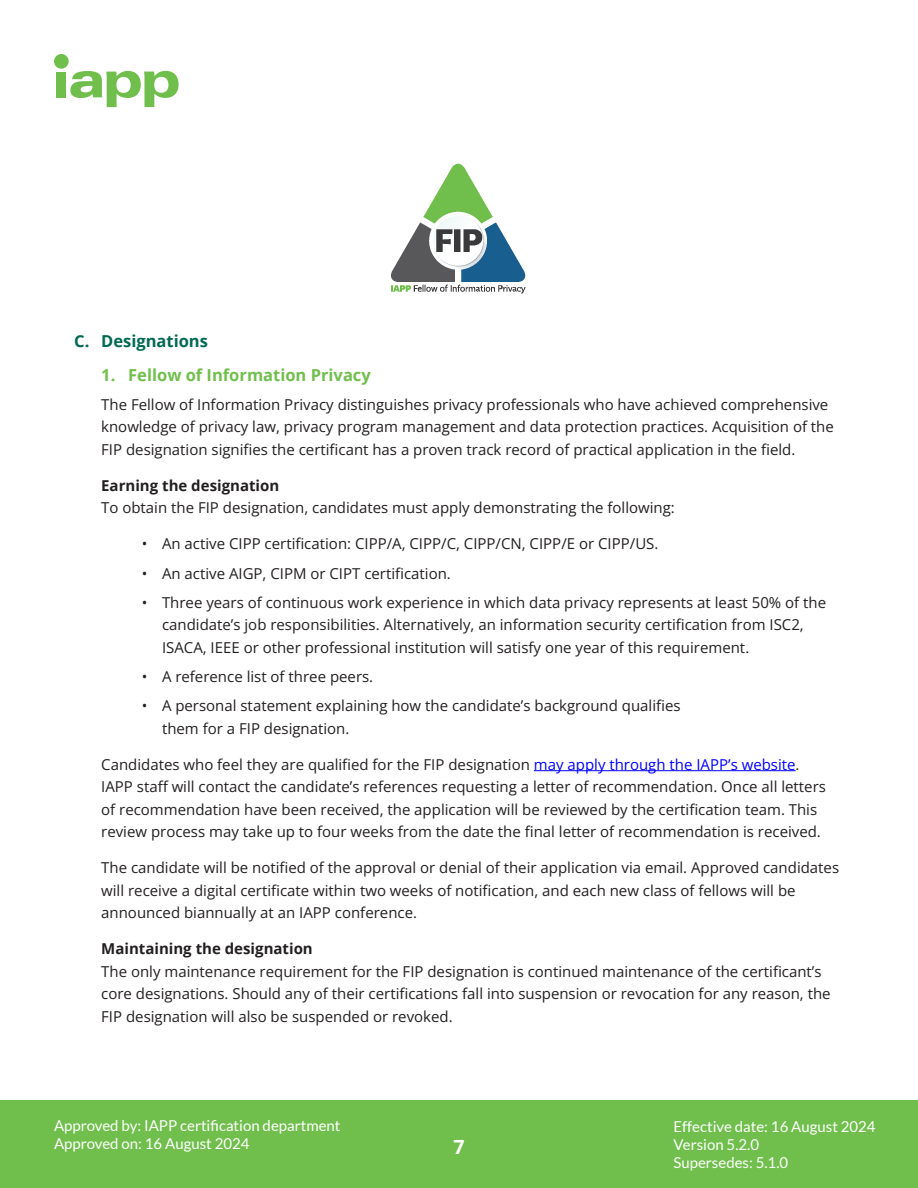
<style>
.page{position:relative;width:918px;height:1188px;background:#fff}
.page>*{position:absolute;margin:0;border:0;box-sizing:border-box;transform-origin:0 0}
.t1{font:700 19.5px "Open Sans";color:#fff}
.t2{font:700 16.5px "Open Sans";color:#70bf4c}
.t3{font:700 16.5px "Open Sans";color:#006954}
.Body_Copy{font:15px/22.5px "Open Sans";color:#231f20}
.t4{font:15px/18px "Lato";color:#fff}
.Bold_body_copy{font:700 15px "Open Sans";color:#231f20}
.s1{color:#00f}
</style>
<div class="page">
<div style="left:0;top:1100px;width:918px;height:88px;background:#70bf4c"></div>
<div style="left:57px;top:72px;width:9px;height:25px;background:#70bf4c"></div>
<div style="left:54px;top:54px;width:15px;height:15px;background:#70bf4c;border-radius:50%"></div>
<svg style="left:70px;top:71px;width:109px;height:36px"></svg>
<hr style="left:534px;top:770px;width:262px;height:1px;background:#00f">
<img style="left:391px;top:163px;width:135px;height:131px">
<p class="t3" style="left:74px;top:330px;width:135px">C. Designations</p>
<p class="t2" style="left:101px;top:363px;width:271px">1. Fellow of Information Privacy</p>
<p class="Body_Copy" style="left:101px;top:393px;width:734px">The Fellow of Information Privacy distinguishes privacy professionals who have achieved comprehensive knowledge of privacy law, privacy program management and data protection practices. Acquisition of the<br>FIP designation signifies the certificant has a proven track record of practical application in the field.</p>
<p class="Bold_body_copy" style="left:101px;top:475px;width:180px">Earning the designation</p>
<p class="Body_Copy" style="left:101px;top:496px;width:575px">To obtain the FIP designation, candidates must apply demonstrating the following:</p>
<p class="Body_Copy" style="left:142px;top:532px;width:518px">• An active CIPP certification: CIPP/A, CIPP/C, CIPP/CN, CIPP/E or CIPP/US.</p>
<p class="Body_Copy" style="left:142px;top:562px;width:311px">• An active AIGP, CIPM or CIPT certification.</p>
<p class="Body_Copy" style="left:162px;top:591px;width:666px;text-indent:-20px">• Three years of continuous work experience in which data privacy represents at least 50% of the candidate’s job responsibilities. Alternatively, an information security certification from ISC2,<br>ISACA, IEEE or other professional institution will satisfy one year of this requirement.</p>
<p class="Body_Copy" style="left:142px;top:665px;width:233px">• A reference list of three peers.</p>
<p class="Body_Copy" style="left:162px;top:694px;width:520px;text-indent:-20px">• A personal statement explaining how the candidate’s background qualifies them for a FIP designation.</p>
<p class="Body_Copy" style="left:101px;top:753px;width:726px">Candidates who feel they are qualified for the FIP designation <span class="s1">may apply through the IAPP’s website</span>.<br>IAPP staff will contact the candidate’s references requesting a letter of recommendation. Once all letters of recommendation have been received, the application will be reviewed by the certification team. This review process may take up to four weeks from the date the final letter of recommendation is received.</p>
<p class="Body_Copy" style="left:101px;top:856px;width:739px">The candidate will be notified of the approval or denial of their application via email. Approved candidates will receive a digital certificate within two weeks of notification, and each new class of fellows will be announced biannually at an IAPP conference.</p>
<p class="Bold_body_copy" style="left:101px;top:938px;width:213px">Maintaining the designation</p>
<p class="Body_Copy" style="left:101px;top:960px;width:731px">The only maintenance requirement for the FIP designation is continued maintenance of the certificant’s core designations. Should any of their certifications fall into suspension or revocation for any reason, the<br>FIP designation will also be suspended or revoked.</p>
<p class="t4" style="left:54px;top:1117px;width:288px">Approved by: IAPP certification department<br>Approved on: 16 August 2024</p>
<p class="t4" style="left:674px;top:1117px;width:204px">Effective date: 16 August 2024<br>Version 5.2.0<br>Supersedes: 5.1.0</p>
<h1 class="t1" style="left:453px;top:1133px;width:13px">7</h1>
</div>
